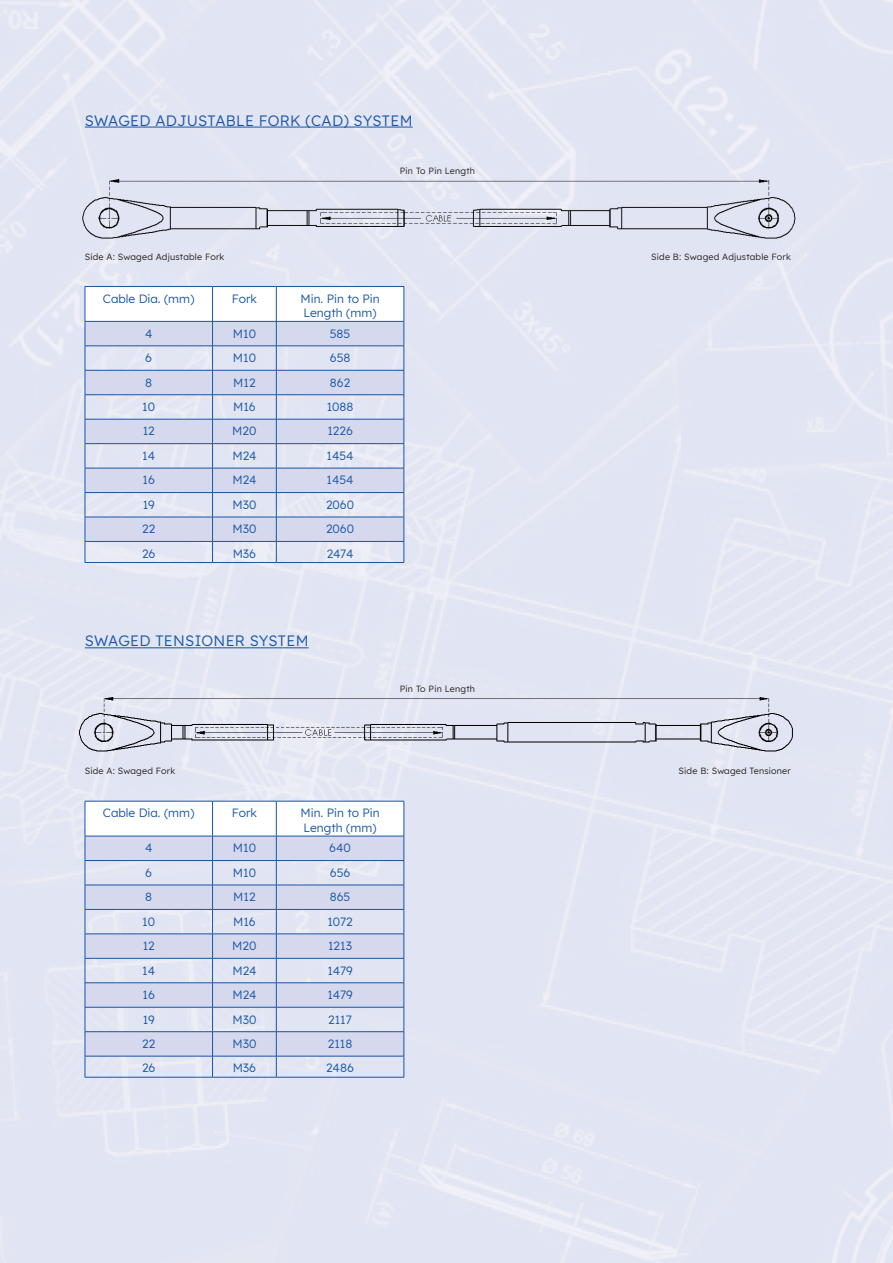
<style>
.page{position:relative;width:893px;height:1263px;background:#fff}
.page>*{position:absolute;margin:0;border:0;box-sizing:border-box;transform-origin:0 0}
.t1{font:15px "Lexend";letter-spacing:.02em;color:#1855a5}
.t2{font:12px/14.4px "Lexend";color:#1855a5}
.t3{font:9px "Lexend";letter-spacing:.02em;color:#231f20}
</style>
<div class="page">
<hr style="left:85px;top:127px;width:328px;height:1px;background:#1855a5">
<hr style="left:85px;top:647px;width:224px;height:1px;background:#1855a5">
<hr style="left:85px;top:562px;width:128px;height:1px;background:#1855a5">
<svg style="left:85px;top:286px;width:320px;height:276px"></svg>
<hr style="left:213px;top:370px;width:63px;height:1px;background:#1855a5">
<hr style="left:276px;top:370px;width:128px;height:1px;background:#1855a5">
<hr style="left:213px;top:394px;width:63px;height:1px;background:#1855a5">
<hr style="left:276px;top:394px;width:128px;height:1px;background:#1855a5">
<hr style="left:213px;top:419px;width:63px;height:1px;background:#1855a5">
<hr style="left:276px;top:419px;width:128px;height:1px;background:#1855a5">
<hr style="left:213px;top:443px;width:63px;height:1px;background:#1855a5">
<hr style="left:276px;top:443px;width:128px;height:1px;background:#1855a5">
<hr style="left:213px;top:468px;width:63px;height:1px;background:#1855a5">
<hr style="left:276px;top:468px;width:128px;height:1px;background:#1855a5">
<hr style="left:213px;top:492px;width:63px;height:1px;background:#1855a5">
<hr style="left:276px;top:492px;width:128px;height:1px;background:#1855a5">
<hr style="left:213px;top:517px;width:63px;height:1px;background:#1855a5">
<hr style="left:276px;top:517px;width:128px;height:1px;background:#1855a5">
<hr style="left:213px;top:541px;width:63px;height:1px;background:#1855a5">
<hr style="left:276px;top:541px;width:128px;height:1px;background:#1855a5">
<hr style="left:213px;top:562px;width:63px;height:1px;background:#1855a5">
<hr style="left:276px;top:562px;width:128px;height:1px;background:#1855a5">
<hr style="left:85px;top:1077px;width:128px;height:1px;background:#1855a5">
<svg style="left:85px;top:801px;width:320px;height:276px"></svg>
<hr style="left:213px;top:885px;width:63px;height:1px;background:#1855a5">
<hr style="left:276px;top:885px;width:128px;height:1px;background:#1855a5">
<hr style="left:213px;top:909px;width:63px;height:1px;background:#1855a5">
<hr style="left:276px;top:909px;width:128px;height:1px;background:#1855a5">
<hr style="left:213px;top:934px;width:63px;height:1px;background:#1855a5">
<hr style="left:276px;top:934px;width:128px;height:1px;background:#1855a5">
<hr style="left:213px;top:958px;width:63px;height:1px;background:#1855a5">
<hr style="left:276px;top:958px;width:128px;height:1px;background:#1855a5">
<hr style="left:213px;top:982px;width:63px;height:1px;background:#1855a5">
<hr style="left:276px;top:982px;width:128px;height:1px;background:#1855a5">
<hr style="left:213px;top:1007px;width:63px;height:1px;background:#1855a5">
<hr style="left:276px;top:1007px;width:128px;height:1px;background:#1855a5">
<hr style="left:213px;top:1031px;width:63px;height:1px;background:#1855a5">
<hr style="left:276px;top:1031px;width:128px;height:1px;background:#1855a5">
<hr style="left:213px;top:1056px;width:63px;height:1px;background:#1855a5">
<hr style="left:276px;top:1056px;width:128px;height:1px;background:#1855a5">
<hr style="left:213px;top:1077px;width:63px;height:1px;background:#1855a5">
<hr style="left:276px;top:1077px;width:128px;height:1px;background:#1855a5">
<img style="left:71px;top:175px;width:733px;height:69px">
<img style="left:77px;top:695px;width:716px;height:63px">
<p class="t1" style="left:85px;top:109px;width:329px">SWAGED ADJUSTABLE FORK (CAD) SYSTEM</p>
<p class="t3" style="left:400px;top:164px;width:77px">Pin To Pin Length</p>
<p class="t3" style="left:85px;top:251px;width:141px">Side A: Swaged Adjustable Fork</p>
<p class="t2" style="left:103px;top:290px;width:93px">Cable Dia. (mm)</p>
<p class="t2" style="left:232px;top:290px;width:27px">Fork</p>
<p class="t2" style="left:301px;top:290px;width:81px">Min. Pin to Pin<br>Length (mm)</p>
<p class="t2" style="left:145px;top:325px;width:9px">4</p>
<p class="t2" style="left:233px;top:325px;width:25px">M10</p>
<p class="t2" style="left:330px;top:325px;width:22px">585</p>
<p class="t2" style="left:145px;top:350px;width:8px">6</p>
<p class="t2" style="left:233px;top:350px;width:25px">M10</p>
<p class="t2" style="left:330px;top:350px;width:22px">658</p>
<p class="t2" style="left:145px;top:374px;width:8px">8</p>
<p class="t2" style="left:233px;top:374px;width:24px">M12</p>
<p class="t2" style="left:330px;top:374px;width:22px">862</p>
<p class="t2" style="left:142px;top:399px;width:14px">10</p>
<p class="t2" style="left:233px;top:399px;width:24px">M16</p>
<p class="t2" style="left:327px;top:399px;width:28px">1088</p>
<p class="t2" style="left:143px;top:423px;width:14px">12</p>
<p class="t2" style="left:232px;top:423px;width:26px">M20</p>
<p class="t2" style="left:327px;top:423px;width:27px">1226</p>
<p class="t2" style="left:142px;top:448px;width:14px">14</p>
<p class="t2" style="left:232px;top:448px;width:26px">M24</p>
<p class="t2" style="left:326px;top:448px;width:29px">1454</p>
<p class="t2" style="left:143px;top:472px;width:14px">16</p>
<p class="t2" style="left:232px;top:472px;width:26px">M24</p>
<p class="t2" style="left:326px;top:472px;width:29px">1454</p>
<p class="t2" style="left:143px;top:497px;width:14px">19</p>
<p class="t2" style="left:232px;top:497px;width:25px">M30</p>
<p class="t2" style="left:326px;top:497px;width:30px">2060</p>
<p class="t2" style="left:142px;top:521px;width:15px">22</p>
<p class="t2" style="left:232px;top:521px;width:25px">M30</p>
<p class="t2" style="left:326px;top:521px;width:30px">2060</p>
<p class="t2" style="left:142px;top:545px;width:15px">26</p>
<p class="t2" style="left:233px;top:545px;width:25px">M36</p>
<p class="t2" style="left:327px;top:545px;width:28px">2474</p>
<p class="t1" style="left:85px;top:630px;width:225px">SWAGED TENSIONER SYSTEM</p>
<p class="t3" style="left:400px;top:683px;width:77px">Pin To Pin Length</p>
<p class="t3" style="left:85px;top:764px;width:92px">Side A: Swaged Fork</p>
<p class="t2" style="left:103px;top:805px;width:93px">Cable Dia. (mm)</p>
<p class="t2" style="left:232px;top:805px;width:27px">Fork</p>
<p class="t2" style="left:301px;top:805px;width:81px">Min. Pin to Pin<br>Length (mm)</p>
<p class="t2" style="left:145px;top:840px;width:9px">4</p>
<p class="t2" style="left:233px;top:840px;width:25px">M10</p>
<p class="t2" style="left:329px;top:840px;width:23px">640</p>
<p class="t2" style="left:145px;top:864px;width:8px">6</p>
<p class="t2" style="left:233px;top:864px;width:25px">M10</p>
<p class="t2" style="left:330px;top:864px;width:22px">656</p>
<p class="t2" style="left:145px;top:889px;width:8px">8</p>
<p class="t2" style="left:233px;top:889px;width:24px">M12</p>
<p class="t2" style="left:330px;top:889px;width:22px">865</p>
<p class="t2" style="left:142px;top:913px;width:14px">10</p>
<p class="t2" style="left:233px;top:913px;width:24px">M16</p>
<p class="t2" style="left:327px;top:913px;width:27px">1072</p>
<p class="t2" style="left:143px;top:938px;width:14px">12</p>
<p class="t2" style="left:232px;top:938px;width:26px">M20</p>
<p class="t2" style="left:328px;top:938px;width:25px">1213</p>
<p class="t2" style="left:142px;top:962px;width:14px">14</p>
<p class="t2" style="left:232px;top:962px;width:26px">M24</p>
<p class="t2" style="left:327px;top:962px;width:27px">1479</p>
<p class="t2" style="left:143px;top:987px;width:14px">16</p>
<p class="t2" style="left:232px;top:987px;width:26px">M24</p>
<p class="t2" style="left:327px;top:987px;width:27px">1479</p>
<p class="t2" style="left:143px;top:1011px;width:14px">19</p>
<p class="t2" style="left:232px;top:1011px;width:25px">M30</p>
<p class="t2" style="left:328px;top:1011px;width:25px">2117</p>
<p class="t2" style="left:142px;top:1036px;width:15px">22</p>
<p class="t2" style="left:232px;top:1036px;width:25px">M30</p>
<p class="t2" style="left:328px;top:1036px;width:26px">2118</p>
<p class="t2" style="left:142px;top:1060px;width:15px">26</p>
<p class="t2" style="left:233px;top:1060px;width:25px">M36</p>
<p class="t2" style="left:326px;top:1060px;width:29px">2486</p>
<p class="t3" style="left:651px;top:251px;width:141px">Side B: Swaged Adjustable Fork</p>
<p class="t3" style="left:679px;top:764px;width:114px">Side B: Swaged Tensioner</p>
</div>
